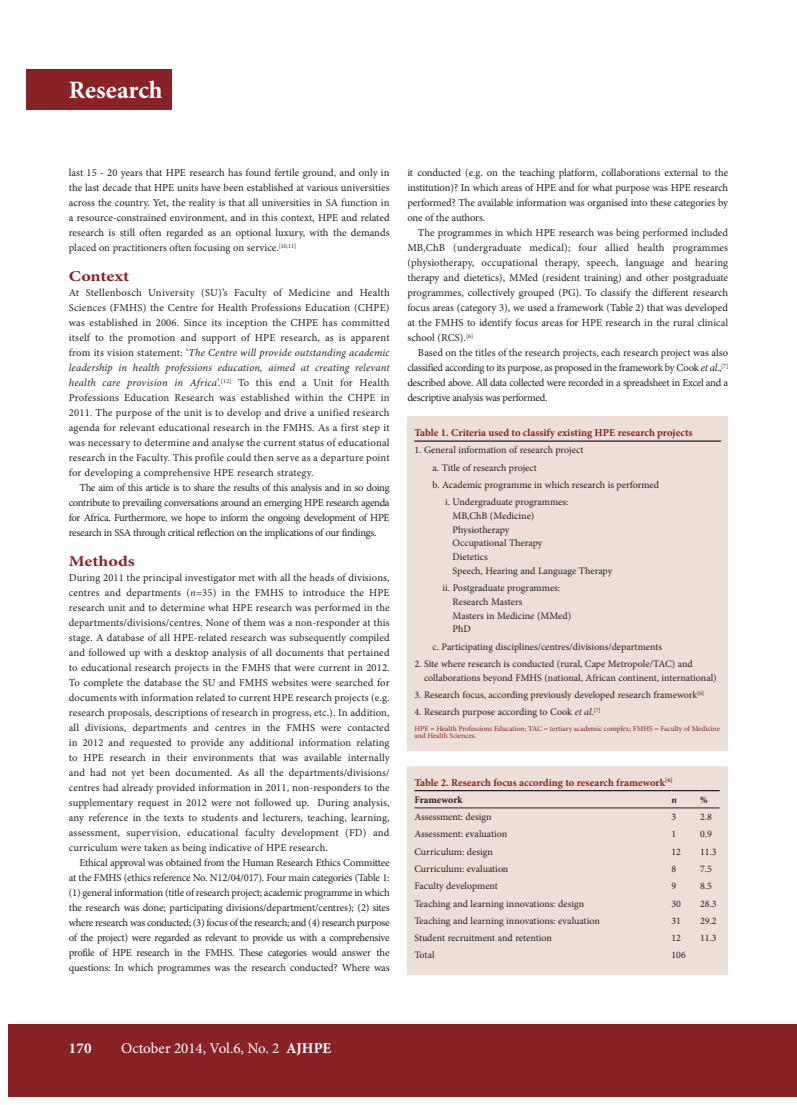
<style>
.page{position:relative;width:797px;height:1105px;background:#fff}
.page>*{position:absolute;margin:0;border:0;box-sizing:border-box;transform-origin:0 0}
.t1{font:700 25px "Minion Pro";color:#fff}
.t2{font:15px "Minion Pro";color:#fff}
.t3{font:700 15px "Minion Pro";color:#892225;scale:1.2 1}
.t4{font:700 15px "Minion Pro";color:#fff}
.t5{font:10.62px/15px "Minion Pro";letter-spacing:-.01em;color:#231f20;text-align:justify}
.t6{font:700 10.62px "Minion Pro";color:#892225}
.t7{font:10px/13.8px "Minion Pro";color:#231f20}
.t8{font:700 10px "Minion Pro";color:#231f20}
.t9{font:italic 700 10px "Minion Pro";color:#231f20}
.t10{font:7.5px/7.5px "Minion Pro";color:#892225}
.s1{font-style:italic}
.s2{font-weight:700}
</style>
<div class="page">
<div style="left:770px;top:1024px;width:27px;height:72px;background:#892225"></div>
<div style="left:9px;top:1024px;width:761px;height:72px;background:#892225"></div>
<div style="left:26px;top:69px;width:146px;height:41px;background:#892225"></div>
<div style="left:407px;top:416px;width:321px;height:335px;background:#eddfd8"></div>
<hr style="left:414px;top:440px;width:307px;height:2px;background:#231f20">
<div style="left:407px;top:766px;width:321px;height:208px;background:#eddfd8"></div>
<hr style="left:414px;top:790px;width:257px;height:1px;background:#231f20">
<svg style="left:671px;top:790px;width:48px;height:1px"></svg>
<hr style="left:414px;top:808px;width:257px;height:1px;background:#231f20">
<svg style="left:671px;top:808px;width:48px;height:1px"></svg>
<h1 class="t1" style="left:69px;top:73px;width:95px">Research</h1>
<p class="t5" style="left:69px;top:165px;width:322px">last 15 - 20 years that HPE research has found fertile ground, and only in the last decade that HPE units have been established at various universities across the country. Yet, the reality is that all universities in SA function in a resource-constrained environment, and in this context, HPE and related research is still often regarded as an optional luxury, with the demands placed on practitioners often focusing on service.<sup>[10,11]</sup></p>
<h2 class="t3" style="left:69px;top:266px;width:52px">Context</h2>
<p class="t5" style="left:69px;top:285px;width:322px">At Stellenbosch University (SU)’s Faculty of Medicine and Health Sciences (FMHS) the Centre for Health Professions Education (CHPE) was established in 2006. Since its inception the CHPE has committed itself to the promotion and support of HPE research, as is apparent from its vision statement: ‘<span class="s1">The Centre will provide outstanding academic leadership in health professions education, aimed at creating relevant health care provision in Africa</span>’.<sup>[12]</sup> To this end a Unit for Health Professions Education Research was established within the CHPE in 2011. The purpose of the unit is to develop and drive a unified research agenda for relevant educational research in the FMHS. As a first step it was necessary to determine and analyse the current status of educational research in the Faculty. This profile could then serve as a departure point for developing a comprehensive HPE research strategy.</p>
<p class="t5" style="left:69px;top:480px;width:322px;text-indent:11px">The aim of this article is to share the results of this analysis and in so doing contribute to prevailing conversations around an emerging HPE research agenda for Africa. Furthermore, we hope to inform the ongoing development of HPE research in SSA through critical reflection on the implications of our findings.</p>
<h2 class="t3" style="left:69px;top:551px;width:56px">Methods</h2>
<p class="t5" style="left:69px;top:570px;width:322px">During 2011 the principal investigator met with all the heads of divisions, centres and departments (<span class="s1">n</span>=35) in the FMHS to introduce the HPE research unit and to determine what HPE research was performed in the departments/divisions/centres. None of them was a non-responder at this stage. A database of all HPE-related research was subsequently compiled and followed up with a desktop analysis of all documents that pertained to educational research projects in the FMHS that were current in 2012.<br>To complete the database the SU and FMHS websites were searched for documents with information related to current HPE research projects (e.g. research proposals, descriptions of research in progress, etc.). In addition, all divisions, departments and centres in the FMHS were contacted in 2012 and requested to provide any additional information relating to HPE research in their environments that was available internally and had not yet been documented. As all the departments/divisions/ centres had already provided information in 2011, non-responders to the supplementary request in 2012 were not followed up. During analysis, any reference in the texts to students and lecturers, teaching, learning, assessment, supervision, educational faculty development (FD) and curriculum were taken as being indicative of HPE research.</p>
<p class="t5" style="left:69px;top:855px;width:322px;text-indent:11px">Ethical approval was obtained from the Human Research Ethics Committee at the FMHS (ethics reference No. N12/04/017). Four main categories (Table 1: (1) general information (title of research project; academic programme in which the research was done; participating divisions/department/centres); (2) sites where research was conducted; (3) focus of the research; and (4) research purpose of the project) were regarded as relevant to provide us with a comprehensive profile of HPE research in the FMHS. These categories would answer the questions: In which programmes was the research conducted? Where was</p>
<p class="t5" style="left:407px;top:165px;width:322px">it conducted (e.g. on the teaching platform, collaborations external to the institution)? In which areas of HPE and for what purpose was HPE research performed? The available information was organised into these categories by one of the authors.</p>
<p class="t5" style="left:407px;top:225px;width:322px;text-indent:11px">The programmes in which HPE research was being performed included MB,ChB (undergraduate medical); four allied health programmes (physiotherapy, occupational therapy, speech, language and hearing therapy and dietetics), MMed (resident training) and other postgraduate programmes, collectively grouped (PG). To classify the different research focus areas (category 3), we used a framework (Table 2) that was developed at the FMHS to identify focus areas for HPE research in the rural clinical school (RCS).<sup>[6]</sup></p>
<p class="t5" style="left:407px;top:345px;width:322px;text-indent:11px">Based on the titles of the research projects, each research project was also classified according to its purpose, as proposed in the framework by Cook <span class="s1">et al</span>.,<sup>[7] </sup>described above. All data collected were recorded in a spreadsheet in Excel and a descriptive analysis was performed.</p>
<p class="t6" style="left:414px;top:425px;width:280px">Table 1. Criteria used to classify existing HPE research projects</p>
<p class="t7" style="left:414px;top:443px;width:170px">1. General information of research project</p>
<p class="t7" style="left:432px;top:461px;width:106px">a. Title of research project</p>
<p class="t7" style="left:432px;top:478px;width:228px">b. Academic programme in which research is performed</p>
<p class="t7" style="left:445px;top:495px;width:125px">i. Undergraduate programmes:</p>
<p class="t7" style="left:452px;top:509px;width:161px">MB,ChB (Medicine)<br>Physiotherapy<br>Occupational Therapy<br>Dietetics<br>Speech, Hearing and Language Therapy</p>
<p class="t7" style="left:452px;top:581px;width:120px;text-indent:-10px">ii. Postgraduate programmes:<br>Research Masters<br>Masters in Medicine (MMed)<br>PhD</p>
<p class="t7" style="left:432px;top:640px;width:231px">c. Participating disciplines/centres/divisions/departments</p>
<p class="t7" style="left:424px;top:657px;width:294px;text-indent:-10px">2. Site where research is conducted (rural, Cape Metropole/TAC) and collaborations beyond FMHS (national, African continent, international)</p>
<p class="t7" style="left:414px;top:688px;width:291px">3. Research focus, according previously developed research framework<sup>[6]</sup></p>
<p class="t7" style="left:414px;top:705px;width:188px">4. Research purpose according to Cook <span class="s1">et al</span>.<sup>[7]</sup></p>
<p class="t10" style="left:414px;top:725px;width:307px">HPE = Health Professions Education; TAC = tertiary academic complex; FMHS = Faculty of Medicine and Health Sciences.</p>
<p class="t6" style="left:414px;top:775px;width:260px">Table 2. Research focus according to research framework<sup>[6]</sup></p>
<p class="t8" style="left:414px;top:793px;width:50px">Framework</p>
<p class="t9" style="left:671px;top:792px;width:7px">n</p>
<p class="t8" style="left:700px;top:793px;width:9px">%</p>
<p class="t7" style="left:414px;top:810px;width:79px">Assessment: design</p>
<p class="t7" style="left:671px;top:810px;width:6px">3</p>
<p class="t7" style="left:700px;top:810px;width:13px">2.8</p>
<p class="t7" style="left:414px;top:827px;width:94px">Assessment: evaluation</p>
<p class="t7" style="left:671px;top:827px;width:6px">1</p>
<p class="t7" style="left:700px;top:827px;width:13px">0.9</p>
<p class="t7" style="left:414px;top:845px;width:80px">Curriculum: design</p>
<p class="t7" style="left:671px;top:845px;width:11px">12</p>
<p class="t7" style="left:700px;top:845px;width:18px">11.3</p>
<p class="t7" style="left:414px;top:862px;width:95px">Curriculum: evaluation</p>
<p class="t7" style="left:671px;top:862px;width:6px">8</p>
<p class="t7" style="left:700px;top:862px;width:13px">7.5</p>
<p class="t7" style="left:414px;top:879px;width:85px">Faculty development</p>
<p class="t7" style="left:671px;top:879px;width:6px">9</p>
<p class="t7" style="left:700px;top:879px;width:13px">8.5</p>
<p class="t7" style="left:414px;top:896px;width:171px">Teaching and learning innovations: design</p>
<p class="t7" style="left:671px;top:896px;width:11px">30</p>
<p class="t7" style="left:700px;top:896px;width:18px">28.3</p>
<p class="t7" style="left:414px;top:914px;width:187px">Teaching and learning innovations: evaluation</p>
<p class="t7" style="left:671px;top:914px;width:11px">31</p>
<p class="t7" style="left:700px;top:914px;width:18px">29.2</p>
<p class="t7" style="left:414px;top:931px;width:139px">Student recruitment and retention</p>
<p class="t7" style="left:671px;top:931px;width:11px">12</p>
<p class="t7" style="left:700px;top:931px;width:18px">11.3</p>
<p class="t7" style="left:414px;top:948px;width:22px">Total</p>
<p class="t7" style="left:671px;top:948px;width:16px">106</p>
<h2 class="t4" style="left:69px;top:1037px;width:24px">170</h2>
<h2 class="t2" style="left:121px;top:1038px;width:212px">October 2014, Vol.6, No. 2 <span class="s2">AJHPE</span></h2>
</div>
